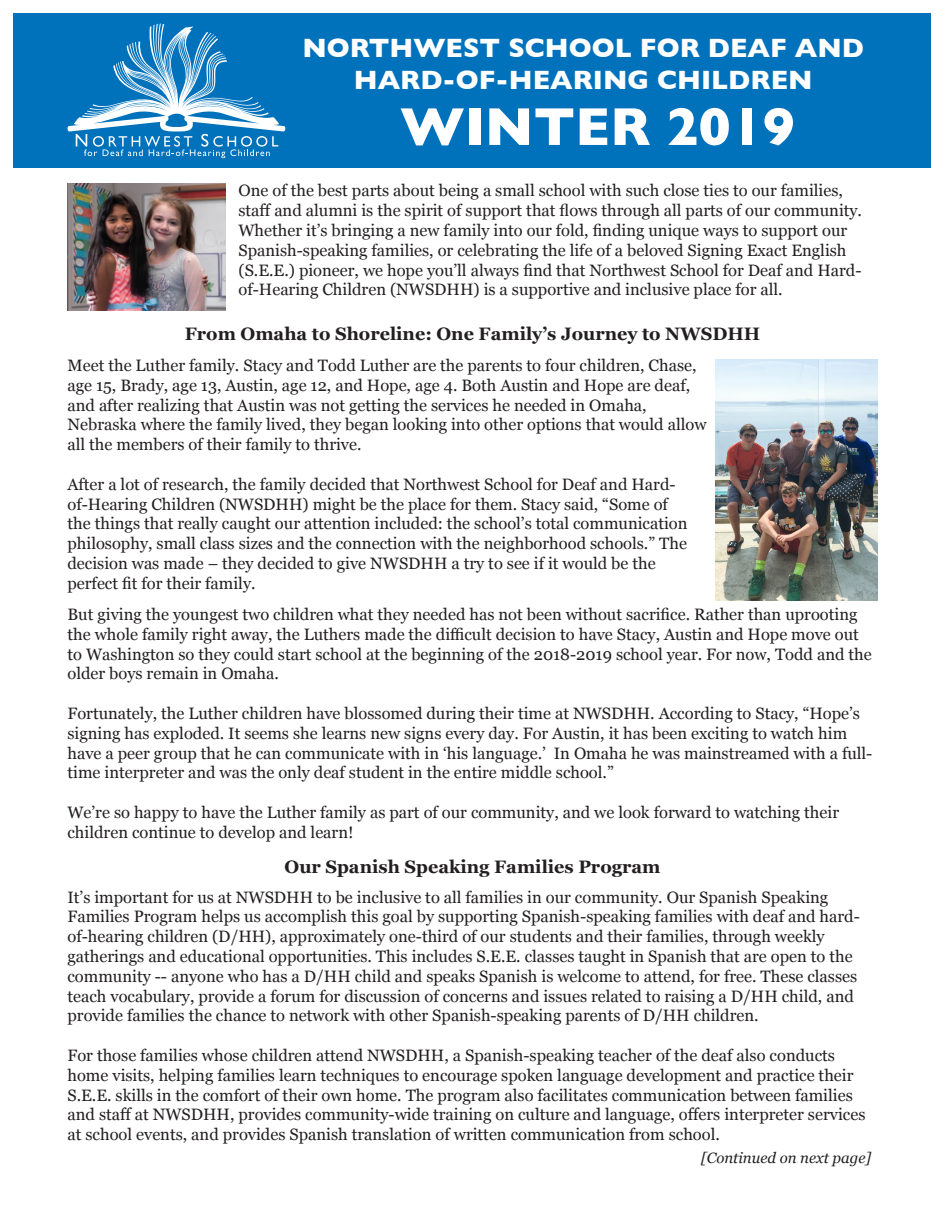
<style>
.page{position:relative;width:945px;height:1215px;background:#fff}
.page>*{position:absolute;margin:0;border:0;box-sizing:border-box;transform-origin:0 0}
.t1{font:700 54px "Gill Sans";color:#fff}
.t2{font:700 27px/32.4px "Gill Sans";color:#fff;text-align:center}
.t3{font:700 18px "Georgia";color:#231f20}
.t4{font:16.5px/19.8px "Georgia";color:#231f20}
.t5{font:italic 15px "Georgia";color:#231f20}
</style>
<div class="page">
<div style="left:14px;top:14px;width:918px;height:154px;background:#0072bc"></div>
<svg style="left:67px;top:24px;width:218px;height:134px"></svg>
<img style="left:716px;top:359px;width:162px;height:241px">
<img style="left:68px;top:184px;width:158px;height:126px">
<p class="t2" style="left:302px;top:31px;width:563px">NORTHWEST SCHOOL FOR DEAF AND<br>HARD-OF-HEARING CHILDREN</p>
<p class="t1" style="left:400px;top:84px;width:396px">WINTER 2019</p>
<p class="t4" style="left:238px;top:180px;width:625px">One of the best parts about being a small school with such close ties to our families, staff and alumni is the spirit of support that flows through all parts of our community.<br>Whether it’s bringing a new family into our fold, finding unique ways to support our Spanish-speaking families, or celebrating the life of a beloved Signing Exact English (S.E.E.) pioneer, we hope you’ll always find that Northwest School for Deaf and Hard&shy;of-Hearing Children (NWSDHH) is a supportive and inclusive place for all.</p>
<p class="t3" style="left:185px;top:320px;width:577px">From Omaha to Shoreline: One Family’s Journey to NWSDHH</p>
<p class="t4" style="left:68px;top:355px;width:631px">Meet the Luther family. Stacy and Todd Luther are the parents to four children, Chase, age 15, Brady, age 13, Austin, age 12, and Hope, age 4. Both Austin and Hope are deaf, and after realizing that Austin was not getting the services he needed in Omaha,</p>
<p class="t4" style="left:68px;top:414px;width:641px">Nebraska where the family lived, they began looking into other options that would allow all the members of their family to thrive.</p>
<p class="t4" style="left:68px;top:474px;width:622px">After a lot of research, the family decided that Northwest School for Deaf and Hard&shy;of-Hearing Children (NWSDHH) might be the place for them. Stacy said, “Some of the things that really caught our attention included: the school’s total communication philosophy, small class sizes and the connection with the neighborhood schools.” The decision was made – they decided to give NWSDHH a try to see if it would be the</p>
<p class="t4" style="left:68px;top:573px;width:190px">perfect fit for their family.</p>
<p class="t4" style="left:68px;top:604px;width:806px">But giving the youngest two children what they needed has not been without sacrifice. Rather than uprooting the whole family right away, the Luthers made the difficult decision to have Stacy, Austin and Hope move out to Washington so they could start school at the beginning of the 2018-2019 school year. For now, Todd and the older boys remain in Omaha.</p>
<p class="t4" style="left:68px;top:703px;width:806px">Fortunately, the Luther children have blossomed during their time at NWSDHH. According to Stacy, “Hope’s signing has exploded. It seems she learns new signs every day. For Austin, it has been exciting to watch him have a peer group that he can communicate with in ‘his language.’ In Omaha he was mainstreamed with a full&shy;time interpreter and was the only deaf student in the entire middle school.”</p>
<p class="t4" style="left:68px;top:802px;width:773px">We’re so happy to have the Luther family as part of our community, and we look forward to watching their</p>
<p class="t4" style="left:68px;top:822px;width:288px">children continue to develop and learn!</p>
<p class="t3" style="left:285px;top:853px;width:377px">Our Spanish Speaking Families Program</p>
<p class="t4" style="left:68px;top:886px;width:762px">It’s important for us at NWSDHH to be inclusive to all families in our community. Our Spanish Speaking</p>
<p class="t4" style="left:68px;top:906px;width:794px">Families Program helps us accomplish this goal by supporting Spanish-speaking families with deaf and hard&shy;of-hearing children (D/HH), approximately one-third of our students and their families, through weekly</p>
<p class="t4" style="left:68px;top:946px;width:791px">gatherings and educational opportunities. This includes S.E.E. classes taught in Spanish that are open to the community -- anyone who has a D/HH child and speaks Spanish is welcome to attend, for free. These classes teach vocabulary, provide a forum for discussion of concerns and issues related to raising a D/HH child, and provide families the chance to network with other Spanish-speaking parents of D/HH children.</p>
<p class="t4" style="left:68px;top:1045px;width:799px">For those families whose children attend NWSDHH, a Spanish-speaking teacher of the deaf also conducts home visits, helping families learn techniques to encourage spoken language development and practice their S.E.E. skills in the comfort of their own home. The program also facilitates communication between families and staff at NWSDHH, provides community-wide training on culture and language, offers interpreter services at school events, and provides Spanish translation of written communication from school.</p>
<p class="t5" style="left:701px;top:1147px;width:171px">[Continued on next page]</p>
</div>
